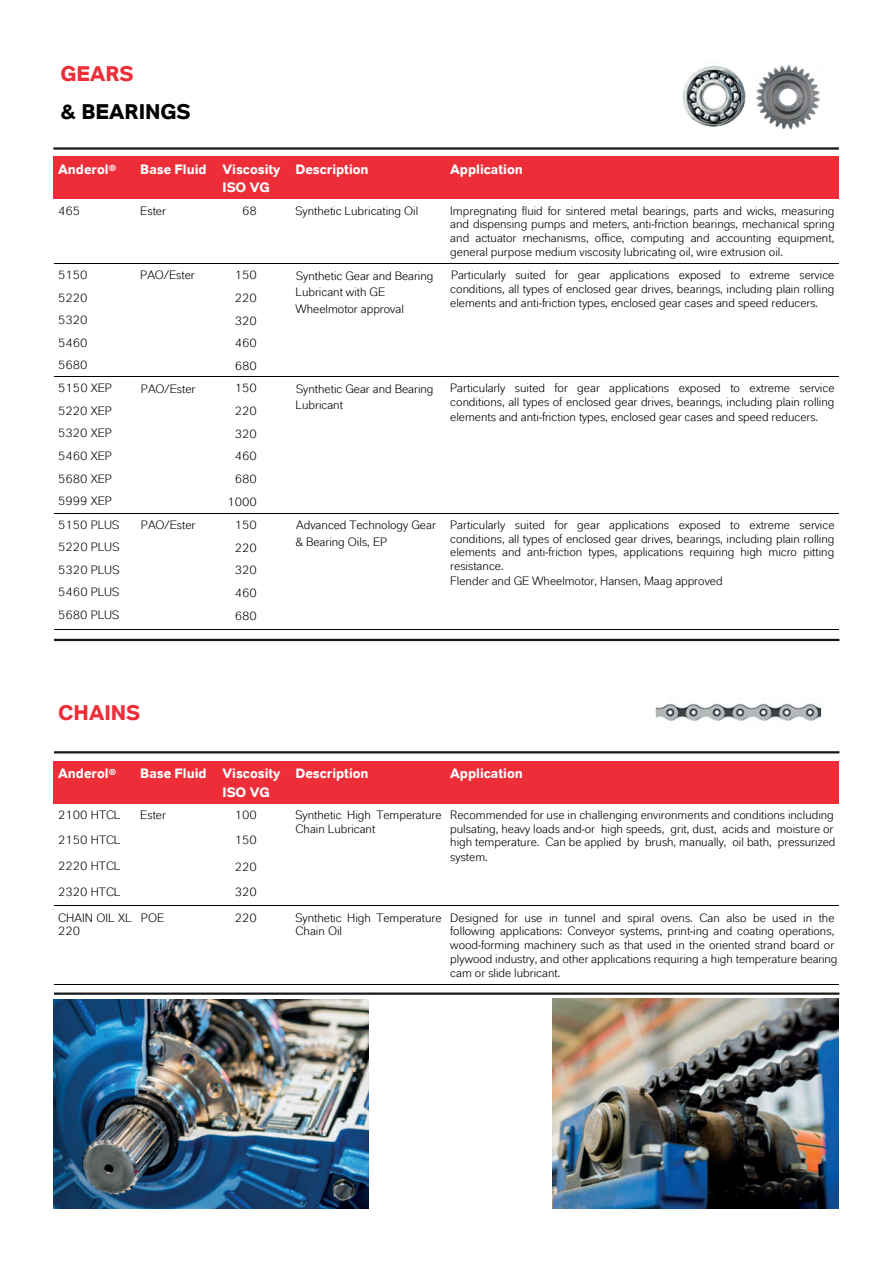
<style>
.page{position:relative;width:893px;height:1263px;background:#fff}
.page>*{position:absolute;margin:0;border:0;box-sizing:border-box;transform-origin:0 0}
.t1{font:700 21.15px "Lanxess";color:#000}
.t2{font:700 21px "Lanxess";color:#ed2e38}
.t3{font:700 13.5px/18.3px "Lanxess";color:#fff}
.t4{font:12px/13.8px "Lanxess";color:#000}
</style>
<div class="page">
<div style="left:54px;top:157px;width:82px;height:42px;background:#ed2e38"></div>
<div style="left:136px;top:157px;width:82px;height:42px;background:#ed2e38"></div>
<div style="left:218px;top:157px;width:73px;height:42px;background:#ed2e38"></div>
<div style="left:291px;top:157px;width:155px;height:42px;background:#ed2e38"></div>
<div style="left:446px;top:157px;width:393px;height:42px;background:#ed2e38"></div>
<hr style="left:54px;top:263px;width:785px;height:1px;background:#000">
<hr style="left:54px;top:376px;width:785px;height:1px;background:#000">
<hr style="left:54px;top:513px;width:785px;height:1px;background:#000">
<hr style="left:54px;top:629px;width:785px;height:1px;background:#000">
<div style="left:54px;top:761px;width:82px;height:42px;background:#ed2e38"></div>
<div style="left:136px;top:761px;width:82px;height:42px;background:#ed2e38"></div>
<div style="left:218px;top:761px;width:73px;height:42px;background:#ed2e38"></div>
<div style="left:291px;top:761px;width:155px;height:42px;background:#ed2e38"></div>
<div style="left:446px;top:761px;width:393px;height:42px;background:#ed2e38"></div>
<hr style="left:54px;top:905px;width:785px;height:1px;background:#000">
<hr style="left:54px;top:984px;width:785px;height:1px;background:#000">
<img style="left:680px;top:61px;width:67px;height:66px;border-radius:33px">
<img style="left:756px;top:65px;width:64px;height:65px">
<hr style="left:53px;top:147px;width:786px;height:3px;background:#171717">
<hr style="left:54px;top:639px;width:785px;height:2px;background:#171717">
<hr style="left:54px;top:751px;width:785px;height:2px;background:#171717">
<hr style="left:54px;top:992px;width:785px;height:3px;background:#171717">
<img style="left:656px;top:703px;width:165px;height:18px">
<img style="left:53px;top:999px;width:315px;height:210px">
<img style="left:553px;top:998px;width:286px;height:211px">
<h2 class="t2" style="left:61px;top:61px;width:75px">GEARS</h2>
<h1 class="t1" style="left:61px;top:99px;width:131px">&amp; BEARINGS</h1>
<p class="t3" style="left:58px;top:160px;width:60px">Anderol<sup>®</sup></p>
<p class="t3" style="left:223px;top:160px;width:60px;text-indent:-82px">Base Fluid Viscosity<br>ISO VG</p>
<p class="t3" style="left:295px;top:160px;width:75px">Description</p>
<p class="t3" style="left:450px;top:160px;width:74px">Application</p>
<p class="t4" style="left:58px;top:203px;width:24px">465</p>
<p class="t4" style="left:140px;top:203px;width:27px">Ester</p>
<p class="t4" style="left:242px;top:203px;width:16px">68</p>
<p class="t4" style="left:295px;top:203px;width:124px">Synthetic Lubricating Oil</p>
<p class="t4" style="left:450px;top:203px;width:386px;text-align:justify">Impregnating fluid for sintered metal bearings, parts and wicks, measuring and dispensing pumps and meters, anti-friction bearings, mechanical spring and actuator mechanisms, office, computing and accounting equipment, general purpose medium viscosity lubricating oil, wire extrusion oil.</p>
<p class="t4" style="left:58px;top:268px;width:31px">5150</p>
<p class="t4" style="left:140px;top:268px;width:56px">PAO/Ester</p>
<p class="t4" style="left:235px;top:268px;width:24px">150</p>
<p class="t4" style="left:450px;top:268px;width:386px;text-align:justify">Particularly suited for gear applications exposed to extreme service conditions, all types of enclosed gear drives, bearings, including plain rolling elements and anti-friction types, enclosed gear cases and speed reducers.</p>
<p class="t4" style="left:295px;top:267px;width:140px;line-height:16.5px">Synthetic Gear and Bearing<br>Lubricant with GE<br>Wheelmotor approval</p>
<p class="t4" style="left:58px;top:291px;width:31px">5220</p>
<p class="t4" style="left:235px;top:291px;width:24px">220</p>
<p class="t4" style="left:58px;top:313px;width:31px">5320</p>
<p class="t4" style="left:235px;top:313px;width:24px">320</p>
<p class="t4" style="left:58px;top:335px;width:31px">5460</p>
<p class="t4" style="left:235px;top:336px;width:24px">460</p>
<p class="t4" style="left:58px;top:358px;width:31px">5680</p>
<p class="t4" style="left:235px;top:358px;width:24px">680</p>
<p class="t4" style="left:58px;top:381px;width:55px">5150 XEP</p>
<p class="t4" style="left:141px;top:382px;width:56px">PAO/Ester</p>
<p class="t4" style="left:235px;top:381px;width:24px">150</p>
<p class="t4" style="left:295px;top:380px;width:140px;line-height:16.4px">Synthetic Gear and Bearing<br>Lubricant</p>
<p class="t4" style="left:450px;top:381px;width:386px;text-align:justify">Particularly suited for gear applications exposed to extreme service conditions, all types of enclosed gear drives, bearings, including plain rolling elements and anti-friction types, enclosed gear cases and speed reducers.</p>
<p class="t4" style="left:58px;top:404px;width:55px">5220 XEP</p>
<p class="t4" style="left:235px;top:404px;width:24px">220</p>
<p class="t4" style="left:58px;top:426px;width:55px">5320 XEP</p>
<p class="t4" style="left:235px;top:427px;width:24px">320</p>
<p class="t4" style="left:58px;top:449px;width:55px">5460 XEP</p>
<p class="t4" style="left:235px;top:449px;width:24px">460</p>
<p class="t4" style="left:58px;top:471px;width:55px">5680 XEP</p>
<p class="t4" style="left:235px;top:472px;width:24px">680</p>
<p class="t4" style="left:58px;top:494px;width:55px">5999 XEP</p>
<p class="t4" style="left:227px;top:495px;width:31px">1000</p>
<p class="t4" style="left:58px;top:518px;width:63px">5150 PLUS</p>
<p class="t4" style="left:141px;top:518px;width:56px">PAO/Ester</p>
<p class="t4" style="left:235px;top:518px;width:24px">150</p>
<p class="t4" style="left:295px;top:517px;width:142px;line-height:16.4px">Advanced Technology Gear &amp; Bearing Oils, EP</p>
<p class="t4" style="left:450px;top:518px;width:386px">Particularly suited for gear applications exposed to extreme service conditions, all types of enclosed gear drives, bearings, including plain rolling elements and anti-friction types, applications requiring high micro pitting resistance.<br>Flender and GE Wheelmotor, Hansen, Maag approved</p>
<p class="t4" style="left:58px;top:540px;width:63px">5220 PLUS</p>
<p class="t4" style="left:235px;top:541px;width:24px">220</p>
<p class="t4" style="left:58px;top:563px;width:63px">5320 PLUS</p>
<p class="t4" style="left:235px;top:563px;width:24px">320</p>
<p class="t4" style="left:58px;top:585px;width:63px">5460 PLUS</p>
<p class="t4" style="left:235px;top:586px;width:24px">460</p>
<p class="t4" style="left:58px;top:608px;width:63px">5680 PLUS</p>
<p class="t4" style="left:235px;top:609px;width:24px">680</p>
<h2 class="t2" style="left:58px;top:700px;width:84px">CHAINS</h2>
<p class="t3" style="left:58px;top:764px;width:60px">Anderol<sup>®</sup></p>
<p class="t3" style="left:223px;top:764px;width:60px;text-indent:-82px">Base Fluid Viscosity<br>ISO VG</p>
<p class="t3" style="left:295px;top:764px;width:75px">Description</p>
<p class="t3" style="left:450px;top:764px;width:74px">Application</p>
<p class="t4" style="left:58px;top:808px;width:64px">2100 HTCL</p>
<p class="t4" style="left:140px;top:808px;width:27px">Ester</p>
<p class="t4" style="left:235px;top:808px;width:24px">100</p>
<p class="t4" style="left:295px;top:808px;width:148px">Synthetic High Temperature<br>Chain Lubricant</p>
<p class="t4" style="left:450px;top:808px;width:387px">Recommended for use in challenging environments and conditions including pulsating, heavy loads and-or high speeds, grit, dust, acids and moisture or high temperature. Can be applied by brush, manually, oil bath, pressurized system.</p>
<p class="t4" style="left:58px;top:833px;width:64px">2150 HTCL</p>
<p class="t4" style="left:235px;top:833px;width:24px">150</p>
<p class="t4" style="left:58px;top:859px;width:64px">2220 HTCL</p>
<p class="t4" style="left:235px;top:859px;width:24px">220</p>
<p class="t4" style="left:58px;top:885px;width:64px">2320 HTCL</p>
<p class="t4" style="left:235px;top:885px;width:24px">320</p>
<p class="t4" style="left:58px;top:910px;width:75px">CHAIN OIL XL<br>220</p>
<p class="t4" style="left:141px;top:911px;width:25px">POE</p>
<p class="t4" style="left:235px;top:911px;width:24px">220</p>
<p class="t4" style="left:295px;top:910px;width:148px">Synthetic High Temperature<br>Chain Oil</p>
<p class="t4" style="left:450px;top:910px;width:389px">Designed for use in tunnel and spiral ovens. Can also be used in the following applications: Conveyor systems, print-ing and coating operations, wood-forming machinery such as that used in the oriented strand board or plywood industry, and other applications requiring a high temperature bearing cam or slide lubricant.</p>
</div>
